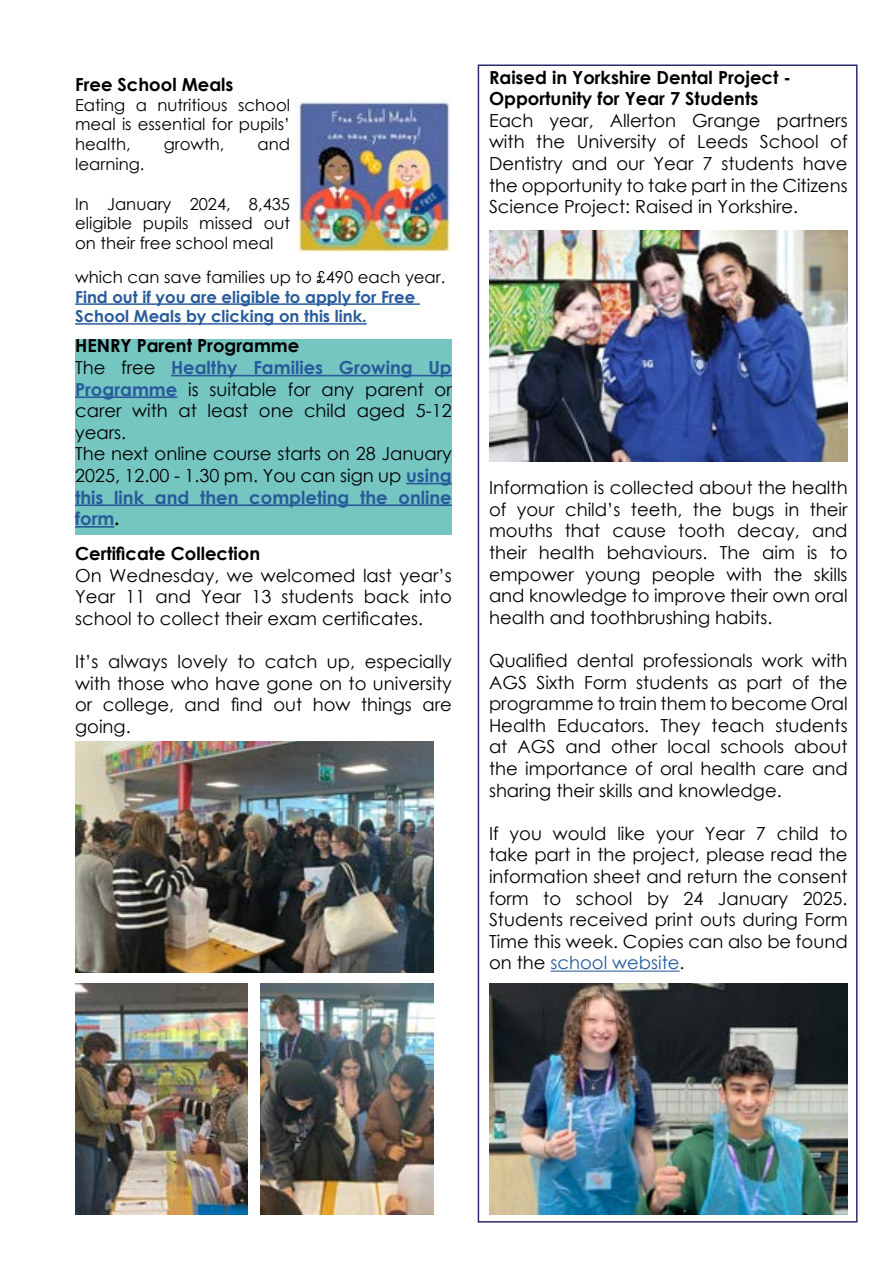
<style>
.page{position:relative;width:893px;height:1263px;background:#fff}
.page>*{position:absolute;margin:0;border:0;box-sizing:border-box;transform-origin:0 0}
.t1{font:18px/21.6px "Century Gothic";color:#000;text-align:justify}
.t2{font:700 18px/21.6px "Century Gothic";color:#000}
.t3{font:16.5px/19.8px "Century Gothic";color:#000;text-align:justify}
.t4{font:700 16.5px/19.8px "Century Gothic";color:#275b9b}
.s1{font-weight:700}
.s2{font-weight:700;color:#275b9b}
.s3{color:#275b9b}
</style>
<div class="page">
<div style="left:478px;top:64px;width:379px;height:1158px;background:#fff;border:2px solid #2b2c6e"></div>
<img style="left:295px;top:98px;width:157px;height:155px">
<hr style="left:75px;top:303px;width:345px;height:2px;background:#275b9b">
<hr style="left:75px;top:323px;width:292px;height:2px;background:#275b9b">
<hr style="left:550px;top:970px;width:130px;height:2px;background:#275b9b">
<img style="left:489px;top:230px;width:359px;height:231px">
<img style="left:489px;top:983px;width:359px;height:231px">
<div style="left:75px;top:339px;width:377px;height:195px;background:#75c5c1"></div>
<hr style="left:171px;top:375px;width:281px;height:1px;background:#275b9b">
<hr style="left:75px;top:396px;width:102px;height:2px;background:#275b9b">
<hr style="left:406px;top:483px;width:46px;height:1px;background:#275b9b">
<hr style="left:75px;top:504px;width:377px;height:2px;background:#275b9b">
<hr style="left:75px;top:526px;width:39px;height:2px;background:#275b9b">
<img style="left:75px;top:741px;width:359px;height:231px">
<img style="left:75px;top:983px;width:172px;height:231px">
<img style="left:261px;top:983px;width:173px;height:231px">
<p class="t2" style="left:75px;top:73px;width:160px">Free School Meals</p>
<p class="t3" style="left:75px;top:94px;width:217px">Eating a nutritious school meal is essential for pupils’ health,</p>
<p class="t3" style="left:164px;top:134px;width:62px">growth,</p>
<p class="t3" style="left:257px;top:134px;width:34px">and</p>
<p class="t3" style="left:75px;top:154px;width:71px">learning.</p>
<p class="t3" style="left:75px;top:193px;width:217px">In January 2024, 8,435 eligible pupils missed out on their free school meal</p>
<p class="t3" style="left:75px;top:267px;width:372px">which can save families up to £490 each year.</p>
<p class="t4" style="left:75px;top:286px;width:342px">Find out if you are eligible to apply for Free<br>School Meals by clicking on this link.</p>
<p class="t1" style="left:75px;top:335px;width:378px;text-align:left"><span class="s1">HENRY Parent Programme<br></span>The free <span class="s2">Healthy Families Growing Up<br>Programme</span> is suitable for any parent or carer with at least one child aged 5-12 years.<br>The next online course starts on 28 January<br>2025, 12.00 - 1.30 pm. You can sign up <span class="s2">using this link and then completing the online form</span><span class="s1">.</span></p>
<p class="t2" style="left:75px;top:542px;width:187px">Certificate Collection</p>
<p class="t1" style="left:75px;top:564px;width:378px">On Wednesday, we welcomed last year’s Year 11 and Year 13 students back into school to collect their exam certificates.</p>
<p class="t1" style="left:75px;top:650px;width:378px">It’s always lovely to catch up, especially with those who have gone on to university or college, and find out how things are going.</p>
<p class="t2" style="left:489px;top:66px;width:304px">Raised in Yorkshire Dental Project -<br>Opportunity for Year 7 Students</p>
<p class="t1" style="left:489px;top:109px;width:360px">Each year, Allerton Grange partners with the University of Leeds School of Dentistry and our Year 7 students have the opportunity to take part in the Citizens Science Project: Raised in Yorkshire.</p>
<p class="t1" style="left:489px;top:476px;width:360px">Information is collected about the health of your child’s teeth, the bugs in their mouths that cause tooth decay, and their health behaviours. The aim is to empower young people with the skills and knowledge to improve their own oral health and toothbrushing habits.</p>
<p class="t1" style="left:489px;top:649px;width:360px">Qualified dental professionals work with AGS Sixth Form students as part of the programme to train them to become Oral Health Educators. They teach students at AGS and other local schools about the importance of oral health care and sharing their skills and knowledge.</p>
<p class="t1" style="left:489px;top:822px;width:360px">If you would like your Year 7 child to take part in the project, please read the information sheet and return the consent form to school by 24 January 2025.<br>Students received print outs during Form Time this week. Copies can also be found on the <span class="s3">school website</span>.</p>
</div>
